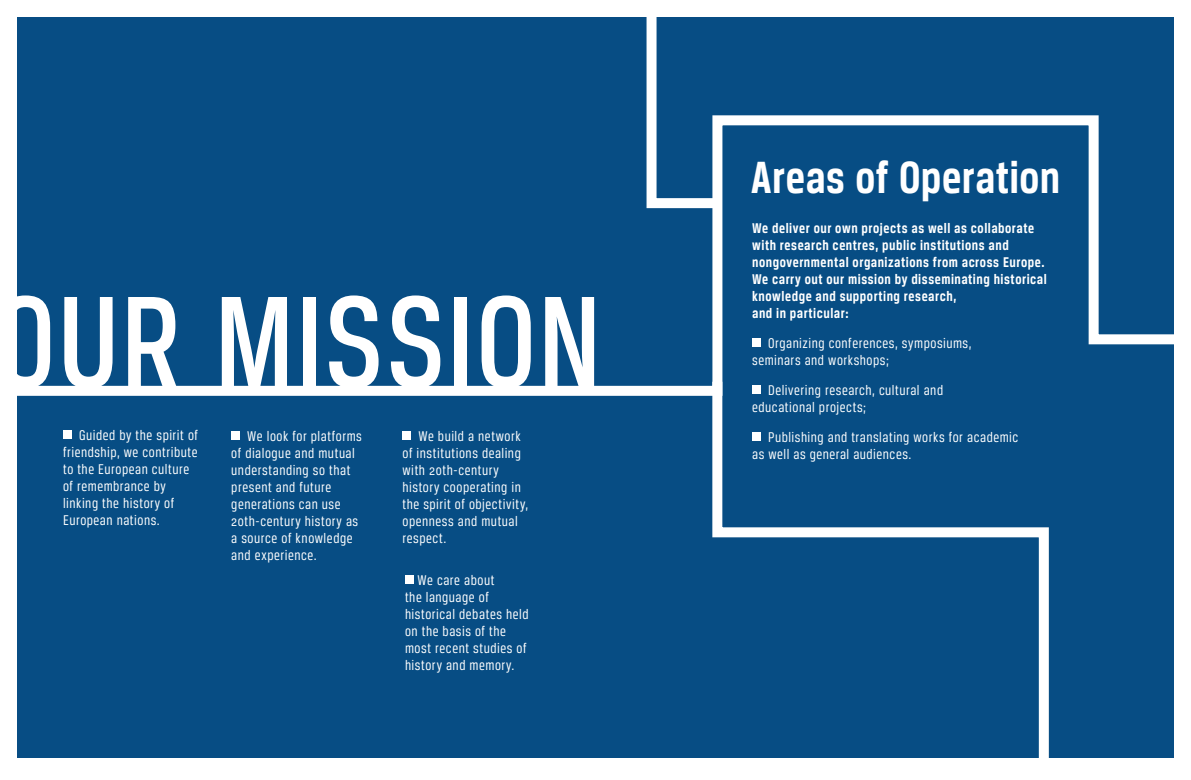
<style>
.page{position:relative;width:1191px;height:780px;background:#fff}
.page>*{position:absolute;margin:0;border:0;box-sizing:border-box;transform-origin:0 0}
.t1{font:500 138px "Breuer Condensed";letter-spacing:.005em;color:#fff}
.t2{font:700 48px "Breuer Condensed";letter-spacing:.01em;color:#fff}
.t3{font:15px/17px "Breuer Condensed";letter-spacing:.035em;color:#fff}
.t4{font:700 15px/17px "Breuer Condensed";letter-spacing:.035em;color:#fff}
</style>
<div class="page">
<div style="left:17px;top:17px;width:1157px;height:740px;background:#074d84"></div>
<svg style="left:17px;top:115px;width:1157px;height:281px"></svg>
<div style="left:752px;top:338px;width:8px;height:9px;background:#fff"></div>
<div style="left:63px;top:430px;width:9px;height:8px;background:#fff"></div>
<div style="left:231px;top:431px;width:9px;height:9px;background:#fff"></div>
<div style="left:405px;top:575px;width:8px;height:9px;background:#fff"></div>
<div style="left:402px;top:431px;width:9px;height:9px;background:#fff"></div>
<svg style="left:707px;top:371px;width:346px;height:387px"></svg>
<svg style="left:641px;top:17px;width:88px;height:196px"></svg>
<h1 class="t1" style="left:-5px;top:266px;width:608px">OUR MISSION</h1>
<p class="t3" style="left:63px;top:426px;width:137px;text-indent:16px">Guided by the spirit of friendship, we contribute to the European culture of remembrance by linking the history of<br>European nations.</p>
<p class="t3" style="left:231px;top:427px;width:132px;text-indent:16px">We look for platforms of dialogue and mutual understanding so that present and future generations can use<br>20th-century history as a source of knowledge and experience.</p>
<p class="t3" style="left:402px;top:427px;width:127px;text-indent:16px">We build a network of institutions dealing with 20th-century history cooperating in the spirit of objectivity, openness and mutual respect.</p>
<p class="t3" style="left:405px;top:571px;width:125px;text-indent:13px">We care about<br>the language of historical debates held on the basis of the most recent studies of history and memory.</p>
<h2 class="t2" style="left:751px;top:150px;width:310px">Areas of Operation</h2>
<p class="t4" style="left:752px;top:219px;width:296px">We deliver our own projects as well as collaborate with research centres, public institutions and nongovernmental organizations from across Europe.<br>We carry out our mission by disseminating historical knowledge and supporting research,<br>and in particular:</p>
<p class="t3" style="left:752px;top:334px;width:221px;text-indent:16px">Organizing conferences, symposiums, seminars and workshops;</p>
<p class="t3" style="left:752px;top:381px;width:192px;text-indent:16px">Delivering research, cultural and educational projects;</p>
<p class="t3" style="left:752px;top:428px;width:268px;text-indent:16px">Publishing and translating works for academic as well as general audiences.</p>
</div>
